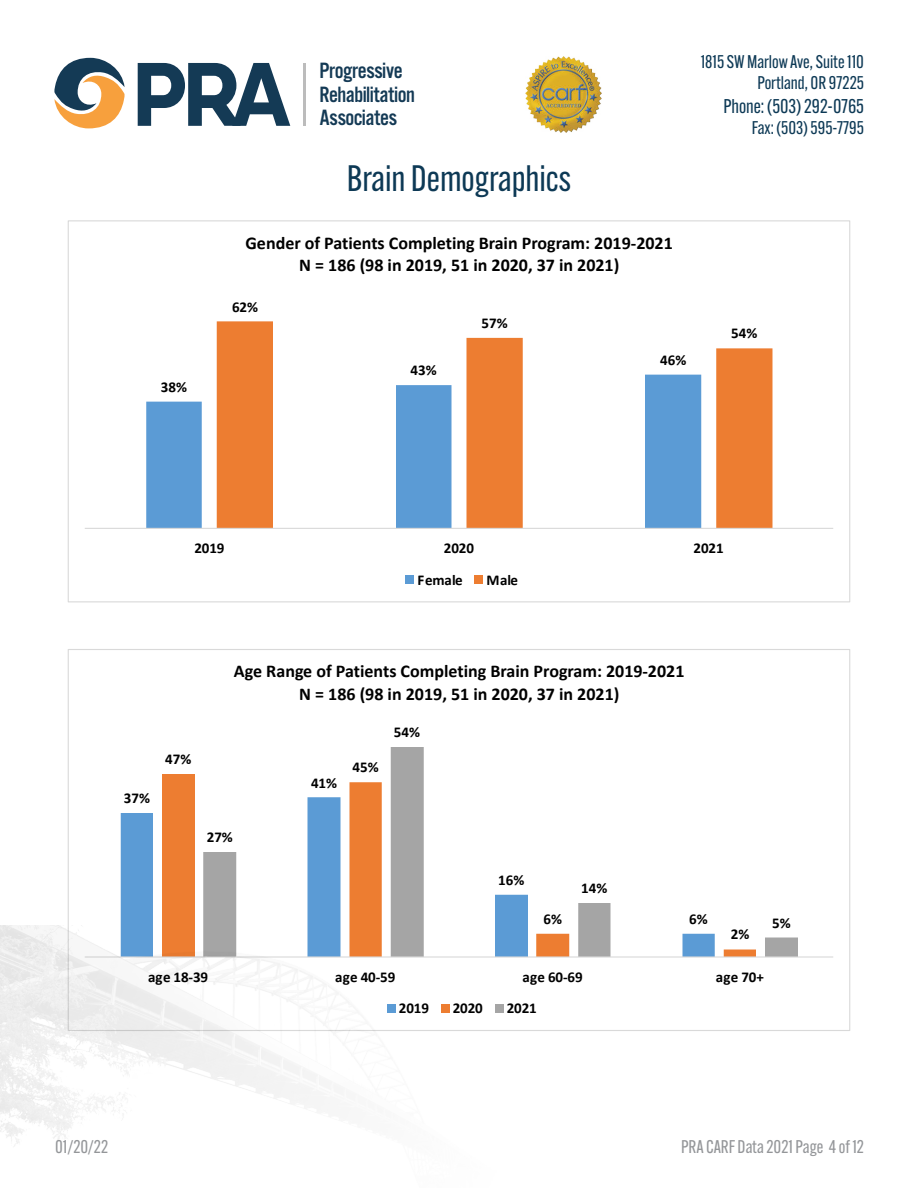
<style>
.page{position:relative;width:918px;height:1188px;background:#fff}
.page>*{position:absolute;margin:0;border:0;box-sizing:border-box;transform-origin:0 0}
.Address_Bar{font:36px "Alternate Gothic ATF";color:#0d3955}
.t1{font:22.95px/23.9px "Alternate Got No 3 D";letter-spacing:-.025em;color:#143a55}
.t2{font:19.5px "Alternate Gothic ATF";color:#0d3955}
.t3{font:700 18px/22.5px "Calibri";color:#000;text-align:center}
.t4{font:18px/21.6px "Alternate Gothic ATF";color:#0d3955;text-align:right}
.t5{font:18px "Alternate Gothic ATF";color:#949699}
.t6{font:700 15px "Calibri";letter-spacing:-.005em;color:#000}
</style>
<div class="page">
<img style="left:0;top:925px;width:851px;height:221px">
<hr style="left:304px;top:63px;width:2px;height:63px;background:#bcbcbc">
<svg style="left:54px;top:58px;width:71px;height:70px"></svg>
<svg style="left:138px;top:63px;width:152px;height:63px"></svg>
<img style="left:525px;top:56px;width:77px;height:77px">
<svg style="left:146px;top:375px;width:71px;height:153px;fill:#5b9bd5"></svg>
<svg style="left:217px;top:321px;width:555px;height:207px"></svg>
<hr style="left:85px;top:528px;width:748px;height:1px;background:#d9d9d9">
<div style="left:406px;top:576px;width:8px;height:8px;background:#5b9bd5"></div>
<div style="left:475px;top:576px;width:8px;height:8px;background:#ed7d31"></div>
<div style="left:68px;top:650px;width:782px;height:381px;background:#fff"></div>
<div style="left:121px;top:813px;width:32px;height:143px;background:#5b9bd5"></div>
<div style="left:162px;top:774px;width:33px;height:182px;background:#ed7d31"></div>
<svg style="left:203px;top:747px;width:595px;height:209px"></svg>
<hr style="left:85px;top:956px;width:748px;height:2px;background:#d9d9d9">
<div style="left:387px;top:1004px;width:8px;height:9px;background:#5b9bd5"></div>
<div style="left:441px;top:1004px;width:8px;height:9px;background:#ed7d31"></div>
<div style="left:495px;top:1004px;width:8px;height:9px;background:#a5a5a5"></div>
<p class="t1" style="left:320px;top:59px;width:97px">Progressive<br>Rehabilitation<br>Associates</p>
<p class="t4" style="left:701px;top:50px;width:165px">1815 SW Marlow Ave, Suite 110<br>Portland, OR 97225</p>
<p class="t2" style="left:723px;top:94px;width:142px">Phone: (503) 292-0765</p>
<p class="t4" style="left:752px;top:117px;width:114px">Fax: (503) 595-7795</p>
<p class="Address_Bar" style="left:347px;top:156px;width:226px">Brain Demographics</p>
<p class="t3" style="left:245px;top:231px;width:429px">Gender of Patients Completing Brain Program: 2019-2021<br>N = 186 (98 in 2019, 51 in 2020, 37 in 2021)</p>
<p class="t6" style="left:161px;top:376px;width:28px">38%</p>
<p class="t6" style="left:232px;top:296px;width:28px">62%</p>
<p class="t6" style="left:411px;top:359px;width:28px">43%</p>
<p class="t6" style="left:482px;top:313px;width:28px">57%</p>
<p class="t6" style="left:660px;top:349px;width:28px">46%</p>
<p class="t6" style="left:731px;top:322px;width:28px">54%</p>
<p class="t6" style="left:194px;top:538px;width:32px">2019</p>
<p class="t6" style="left:444px;top:538px;width:32px">2020</p>
<p class="t6" style="left:694px;top:538px;width:32px">2021</p>
<p class="t6" style="left:418px;top:569px;width:47px">Female</p>
<p class="t6" style="left:487px;top:569px;width:33px">Male</p>
<p class="t6" style="left:124px;top:788px;width:28px">37%</p>
<p class="t6" style="left:165px;top:749px;width:28px">47%</p>
<p class="t3" style="left:234px;top:660px;width:452px">Age Range of Patients Completing Brain Program: 2019-2021<br>N = 186 (98 in 2019, 51 in 2020, 37 in 2021)</p>
<p class="t6" style="left:207px;top:827px;width:28px">27%</p>
<p class="t6" style="left:311px;top:772px;width:28px">41%</p>
<p class="t6" style="left:352px;top:756px;width:28px">45%</p>
<p class="t6" style="left:394px;top:721px;width:28px">54%</p>
<p class="t6" style="left:498px;top:869px;width:28px">16%</p>
<p class="t6" style="left:544px;top:908px;width:20px">6%</p>
<p class="t6" style="left:581px;top:877px;width:28px">14%</p>
<p class="t6" style="left:689px;top:908px;width:20px">6%</p>
<p class="t6" style="left:731px;top:923px;width:20px">2%</p>
<p class="t6" style="left:772px;top:912px;width:20px">5%</p>
<p class="t6" style="left:148px;top:966px;width:62px">age 18-39</p>
<p class="t6" style="left:335px;top:966px;width:62px">age 40-59</p>
<p class="t6" style="left:523px;top:966px;width:62px">age 60-69</p>
<p class="t6" style="left:716px;top:966px;width:49px">age 70+</p>
<p class="t6" style="left:399px;top:998px;width:32px">2019</p>
<p class="t6" style="left:453px;top:998px;width:32px">2020</p>
<p class="t6" style="left:507px;top:998px;width:32px">2021</p>
<p class="t5" style="left:55px;top:1136px;width:55px">01/20/22</p>
<p class="t5" style="left:681px;top:1136px;width:184px">PRA CARF Data 2021 Page 4 of 12</p>
</div>
